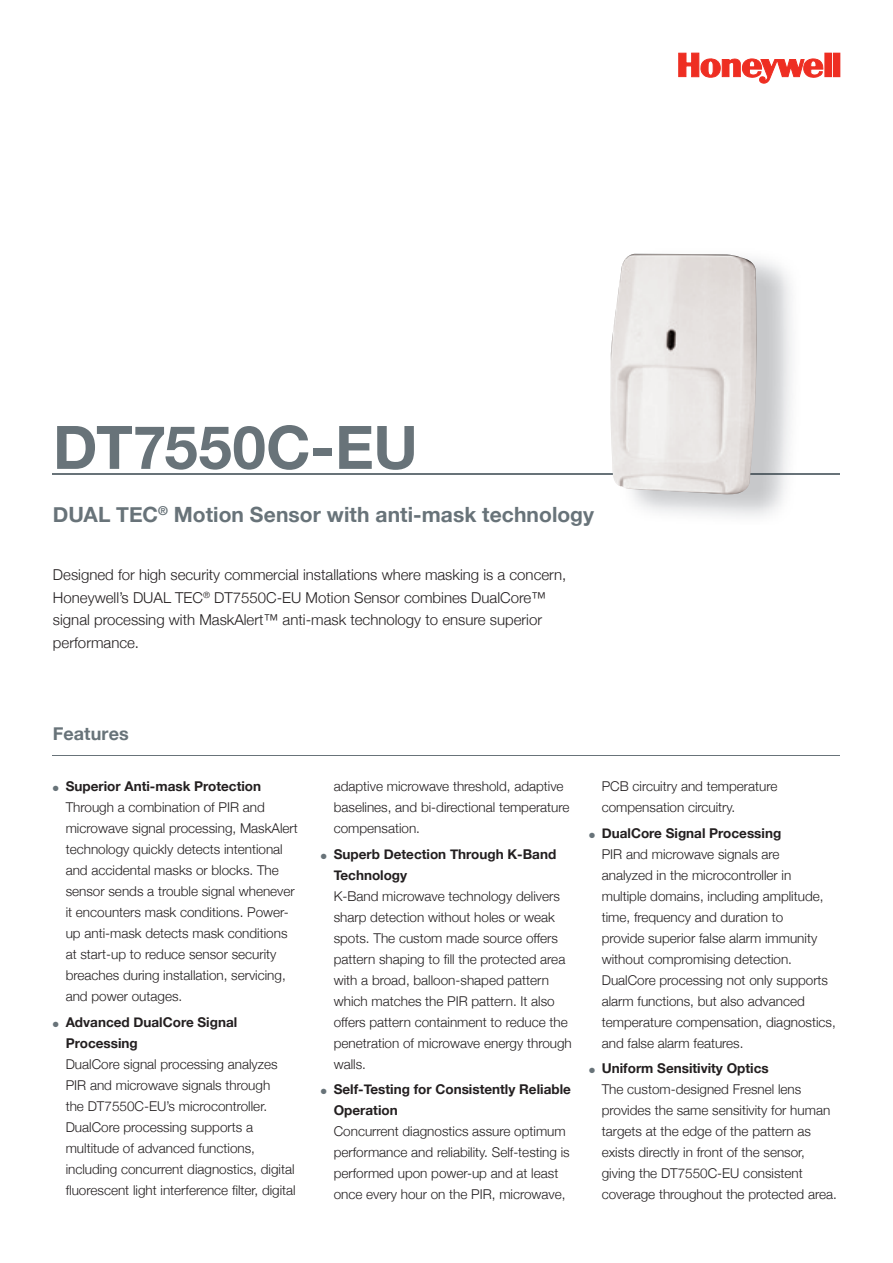
<style>
.page{position:relative;width:893px;height:1263px;background:#fff}
.page>*{position:absolute;margin:0;border:0;box-sizing:border-box;transform-origin:0 0}
.t1{font:700 60px "Helvetica Neue";letter-spacing:.005em;color:#687379}
.t2{font:700 21px "Helvetica Neue";letter-spacing:.005em;color:#687379}
.t3{font:700 18px "Helvetica Neue";letter-spacing:.005em;color:#687379}
.t4{font:300 15px/22.5px "Helvetica Neue";color:#231f20}
.t5{font:300 13.5px/21px "Helvetica Neue";color:#231f20}
.t6{font:700 13.5px/21px "Helvetica Neue";color:#231f20}
.s1{color:#687379}
.s2{font-weight:700}
</style>
<div class="page">
<svg style="left:678px;top:53px;width:145px;height:30px"></svg>
<div style="left:825px;top:53px;width:6px;height:24px;background:#ee2e22"></div>
<div style="left:833px;top:53px;width:7px;height:24px;background:#ee2e22"></div>
<hr style="left:53px;top:755px;width:787px;height:1px;background:#687379">
<hr style="left:53px;top:473px;width:787px;height:2px;background:#687379">
<img style="left:610px;top:254px;width:147px;height:240px">
<h1 class="t1" style="left:53px;top:410px;width:366px">DT7550C-EU</h1>
<h2 class="t2" style="left:53px;top:501px;width:543px">DUAL TEC<sup>®</sup> Motion Sensor with anti-mask technology</h2>
<p class="t4" style="left:53px;top:563px;width:515px">Designed for high security commercial installations where masking is a concern, Honeywell’s DUAL TEC<sup>®</sup> DT7550C-EU Motion Sensor combines DualCore™ signal processing with MaskAlert™ anti-mask technology to ensure superior performance.</p>
<h3 class="t3" style="left:53px;top:723px;width:77px">Features</h3>
<p class="t5" style="left:66px;top:776px;width:234px;text-indent:-13px"><span class="s1">●</span> <span class="s2">Superior Anti-mask Protection </span>Through a combination of PIR and microwave signal processing, MaskAlert technology quickly detects intentional and accidental masks or blocks. The sensor sends a trouble signal whenever it encounters mask conditions. Power&shy;up anti-mask detects mask conditions at start-up to reduce sensor security breaches during installation, servicing, and power outages.</p>
<p class="t6" style="left:66px;top:1011px;width:173px;text-indent:-13px"><span class="s1">●</span> Advanced DualCore Signal<br>Processing</p>
<p class="t5" style="left:66px;top:1053px;width:232px">DualCore signal processing analyzes PIR and microwave signals through<br>the DT7550C-EU’s microcontroller.<br>DualCore processing supports a multitude of advanced functions, including concurrent diagnostics, digital fluorescent light interference filter, digital</p>
<p class="t5" style="left:334px;top:776px;width:237px">adaptive microwave threshold, adaptive baselines, and bi-directional temperature compensation.</p>
<p class="t6" style="left:334px;top:843px;width:224px;text-indent:-13px"><span class="s1">●</span> Superb Detection Through K-Band<br>Technology</p>
<p class="t5" style="left:334px;top:885px;width:240px">K-Band microwave technology delivers sharp detection without holes or weak spots. The custom made source offers pattern shaping to fill the protected area with a broad, balloon-shaped pattern which matches the PIR pattern. It also offers pattern containment to reduce the penetration of microwave energy through walls.</p>
<p class="t6" style="left:334px;top:1078px;width:239px;text-indent:-13px"><span class="s1">●</span> Self-Testing for Consistently Reliable<br>Operation</p>
<p class="t5" style="left:334px;top:1120px;width:238px">Concurrent diagnostics assure optimum performance and reliability. Self-testing is performed upon power-up and at least once every hour on the PIR, microwave,</p>
<p class="t5" style="left:602px;top:776px;width:177px">PCB circuitry and temperature compensation circuitry.</p>
<p class="t5" style="left:602px;top:822px;width:236px;text-indent:-13px"><span class="s1">●</span> <span class="s2">DualCore Signal Processing<br></span>PIR and microwave signals are<br>analyzed in the microcontroller in multiple domains, including amplitude, time, frequency and duration to<br>provide superior false alarm immunity without compromising detection.<br>DualCore processing not only supports alarm functions, but also advanced temperature compensation, diagnostics, and false alarm features.</p>
<p class="t5" style="left:602px;top:1057px;width:237px;text-indent:-13px"><span class="s1">●</span> <span class="s2">Uniform Sensitivity Optics<br></span>The custom-designed Fresnel lens provides the same sensitivity for human targets at the edge of the pattern as exists directly in front of the sensor, giving the DT7550C-EU consistent coverage throughout the protected area.</p>
</div>
